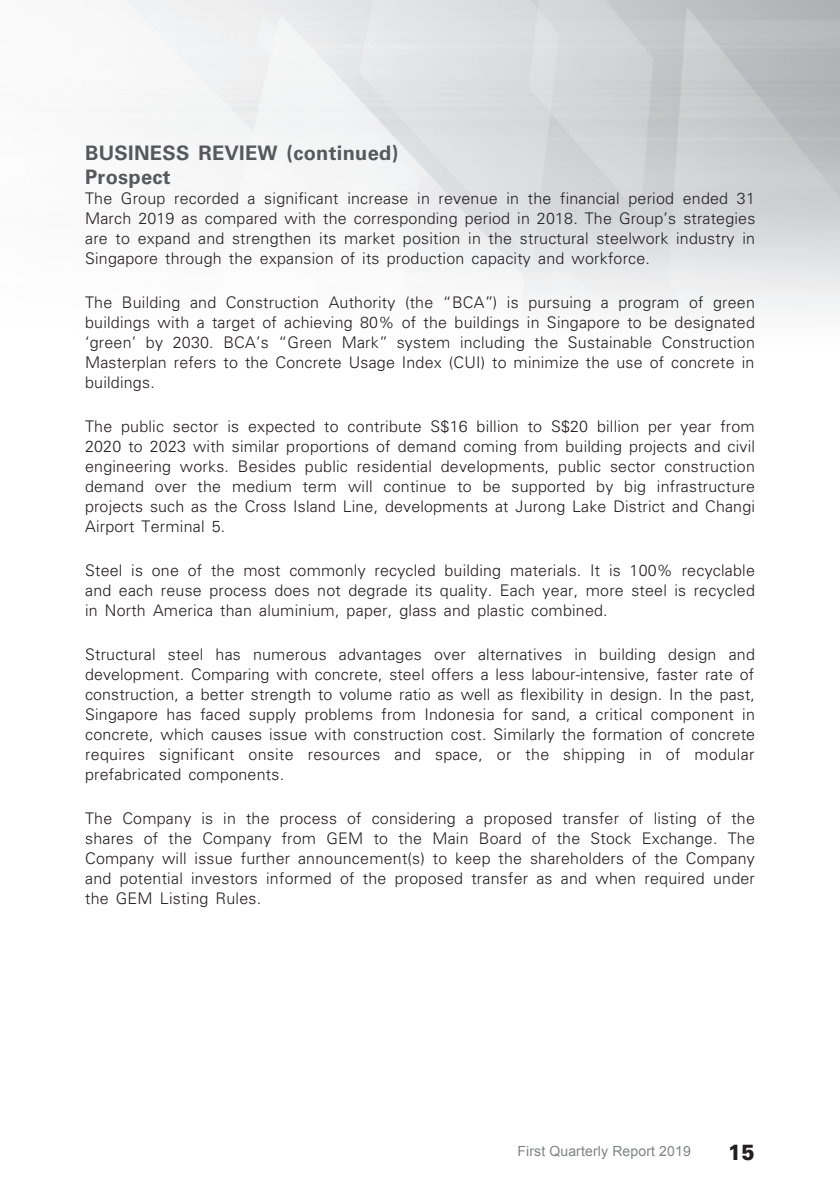
<style>
.page{position:relative;width:840px;height:1191px;background:#fff}
.page>*{position:absolute;margin:0;border:0;box-sizing:border-box;transform-origin:0 0}
.t1{font:900 22px "Univers LT Std";color:#231f20;scale:.9 1}
._03_H1{font:700 20px "Univers LT Std";letter-spacing:.015em;color:#57585a}
._04___H2{font:700 20px "Univers LT Std";letter-spacing:.015em;color:#57585a}
._11_P0{font:300 16px/20px "Univers LT Std";letter-spacing:.015em;color:#231f20;text-align:justify}
.t2{font:14px "Arial";letter-spacing:.01em;color:#808285}
</style>
<div class="page">
<p class="_03_H1" style="left:85px;top:141px;width:314px">BUSINESS REVIEW (continued)</p>
<p class="_04___H2" style="left:85px;top:165px;width:87px">Prospect</p>
<p class="_11_P0" style="left:85px;top:188px;width:671px">The Group recorded a significant increase in revenue in the financial period ended 31<br>March 2019 as compared with the corresponding period in 2018. The Group’s strategies are to expand and strengthen its market position in the structural steelwork industry in Singapore through the expansion of its production capacity and workforce.</p>
<p class="_11_P0" style="left:85px;top:292px;width:671px">The Building and Construction Authority (the “BCA”) is pursuing a program of green buildings with a target of achieving 80% of the buildings in Singapore to be designated ‘green’ by 2030. BCA’s “Green Mark” system including the Sustainable Construction Masterplan refers to the Concrete Usage Index (CUI) to minimize the use of concrete in buildings.</p>
<p class="_11_P0" style="left:85px;top:416px;width:671px">The public sector is expected to contribute S$16 billion to S$20 billion per year from 2020 to 2023 with similar proportions of demand coming from building projects and civil engineering works. Besides public residential developments, public sector construction demand over the medium term will continue to be supported by big infrastructure projects such as the Cross Island Line, developments at Jurong Lake District and Changi Airport Terminal 5.</p>
<p class="_11_P0" style="left:85px;top:560px;width:671px">Steel is one of the most commonly recycled building materials. It is 100% recyclable and each reuse process does not degrade its quality. Each year, more steel is recycled in North America than aluminium, paper, glass and plastic combined.</p>
<p class="_11_P0" style="left:85px;top:644px;width:671px">Structural steel has numerous advantages over alternatives in building design and development. Comparing with concrete, steel offers a less labour-intensive, faster rate of construction, a better strength to volume ratio as well as flexibility in design. In the past, Singapore has faced supply problems from Indonesia for sand, a critical component in concrete, which causes issue with construction cost. Similarly the formation of concrete requires significant onsite resources and space, or the shipping in of modular prefabricated components.</p>
<p class="_11_P0" style="left:85px;top:808px;width:671px">The Company is in the process of considering a proposed transfer of listing of the shares of the Company from GEM to the Main Board of the Stock Exchange. The Company will issue further announcement(s) to keep the shareholders of the Company and potential investors informed of the proposed transfer as and when required under the GEM Listing Rules.</p>
<p class="t2" style="left:517px;top:1141px;width:175px">First Quarterly Report 2019</p>
<h1 class="t1" style="left:727px;top:1137px;width:31px">15</h1>
</div>
